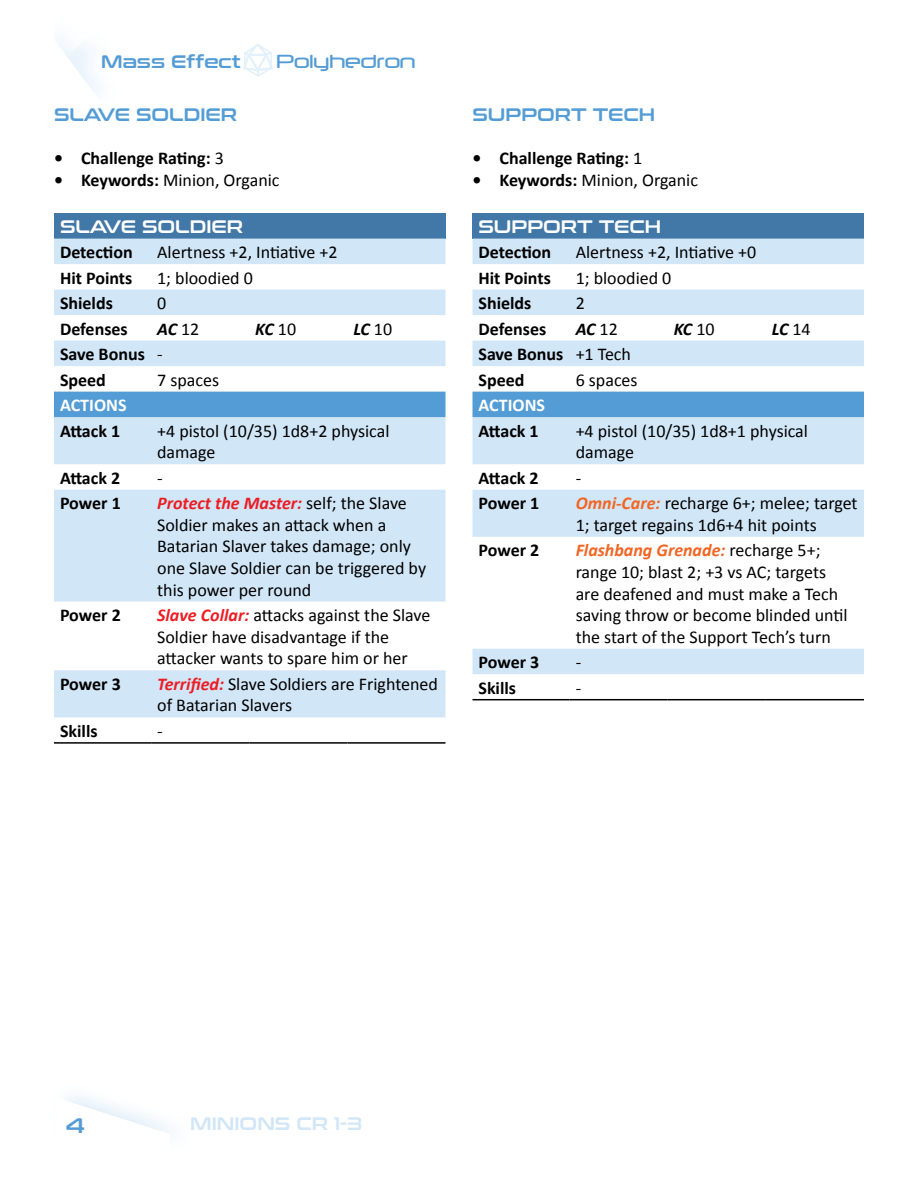
<style>
.page{position:relative;width:918px;height:1188px;background:#fff}
.page>*{position:absolute;margin:0;border:0;box-sizing:border-box;transform-origin:0 0}
.t1{font:21px "Conthrax Sb";color:#539cd5}
.t2{font:18px/21.6px "Calibri";color:#000}
.t3{font:700 18px/25.5px "Calibri";color:#000}
.t4{font:18px "Conthrax Sb";color:#539cd5}
.t5{font:italic 700 18px "Calibri";letter-spacing:-.025em;color:#000}
.t6{font:18px "Conthrax Sb";color:#fff}
.t7{font:700 18px "Calibri";color:#fff}
.t8{font:18px "Conthrax Sb";color:#d1e6f7}
.t9{font:18px "Neuropol";color:#539cd5}
.s1{font-weight:400}
.s2{font-weight:700}
.s3{font-weight:400;font-style:normal}
.s4{font-weight:700;font-style:italic;color:#ed1d24}
.s5{font-weight:700;font-style:italic;color:#f26522}
</style>
<div class="page">
<svg style="left:66px;top:1097px;width:104px;height:37px"></svg>
<svg style="left:57px;top:40px;width:42px;height:54px"></svg>
<svg style="left:243px;top:43px;width:30px;height:34px"></svg>
<div style="left:472px;top:214px;width:392px;height:25px;background:#4178a7"></div>
<svg style="left:472px;top:239px;width:392px;height:435px"></svg>
<div style="left:472px;top:392px;width:392px;height:25px;background:#539cd5"></div>
<hr style="left:472px;top:699px;width:98px;height:1px;background:#000">
<hr style="left:570px;top:699px;width:98px;height:1px;background:#000">
<hr style="left:668px;top:699px;width:98px;height:1px;background:#000">
<hr style="left:766px;top:699px;width:98px;height:1px;background:#000">
<div style="left:54px;top:214px;width:392px;height:25px;background:#4178a7"></div>
<svg style="left:54px;top:239px;width:392px;height:478px;fill:#d1e6f7"></svg>
<div style="left:54px;top:392px;width:392px;height:25px;background:#539cd5"></div>
<hr style="left:54px;top:742px;width:97px;height:2px;background:#000">
<hr style="left:151px;top:742px;width:98px;height:2px;background:#000">
<hr style="left:249px;top:742px;width:98px;height:2px;background:#000">
<hr style="left:347px;top:742px;width:99px;height:2px;background:#000">
<p class="t4" style="left:101px;top:51px;width:141px">Mass Effect</p>
<p class="t9" style="left:276px;top:50px;width:141px">Polyhedron</p>
<p class="t4" style="left:54px;top:104px;width:185px">SLAVE SOLDIER</p>
<p class="t3" style="left:54px;top:145px;width:171px">• Challenge Rating: <span class="s1">3</span></p>
<p class="t2" style="left:54px;top:169px;width:227px"><span class="s2">• Keywords:</span> Minion, Organic</p>
<p class="t6" style="left:60px;top:216px;width:185px">SLAVE SOLDIER</p>
<p class="t3" style="left:60px;top:239px;width:74px">Detection</p>
<p class="t2" style="left:157px;top:241px;width:182px">Alertness +2, Intiative +2</p>
<p class="t3" style="left:60px;top:265px;width:74px">Hit Points</p>
<p class="t2" style="left:157px;top:267px;width:97px">1; bloodied 0</p>
<p class="t3" style="left:60px;top:290px;width:54px">Shields</p>
<p class="t2" style="left:157px;top:292px;width:11px">0</p>
<p class="t3" style="left:60px;top:316px;width:69px">Defenses</p>
<p class="t5" style="left:157px;top:317px;width:44px">AC <span class="s3">12</span></p>
<p class="t5" style="left:255px;top:317px;width:42px">KC <span class="s3">10</span></p>
<p class="t5" style="left:353px;top:317px;width:40px">LC <span class="s3">10</span></p>
<p class="t3" style="left:60px;top:341px;width:104px">Save Bonus <span class="s1">-<br></span>Speed</p>
<p class="t2" style="left:157px;top:369px;width:63px">7 spaces</p>
<p class="t4" style="left:472px;top:104px;width:184px">SUPPORT TECH</p>
<p class="t3" style="left:472px;top:145px;width:171px">• Challenge Rating: <span class="s1">1</span></p>
<p class="t2" style="left:472px;top:169px;width:227px"><span class="s2">• Keywords:</span> Minion, Organic</p>
<p class="t6" style="left:478px;top:216px;width:184px">SUPPORT TECH</p>
<p class="t3" style="left:478px;top:239px;width:74px">Detection</p>
<p class="t2" style="left:576px;top:241px;width:182px">Alertness +2, Intiative +0</p>
<p class="t3" style="left:478px;top:265px;width:74px">Hit Points</p>
<p class="t2" style="left:576px;top:267px;width:97px">1; bloodied 0</p>
<p class="t3" style="left:478px;top:290px;width:54px">Shields</p>
<p class="t2" style="left:576px;top:292px;width:11px">2</p>
<p class="t3" style="left:478px;top:316px;width:69px">Defenses</p>
<p class="t5" style="left:576px;top:317px;width:44px">AC <span class="s3">12</span></p>
<p class="t5" style="left:674px;top:317px;width:42px">KC <span class="s3">10</span></p>
<p class="t5" style="left:772px;top:317px;width:40px">LC <span class="s3">14</span></p>
<p class="t3" style="left:478px;top:341px;width:154px">Save Bonus <span class="s1">+1 Tech<br></span>Speed</p>
<p class="t2" style="left:576px;top:369px;width:63px">6 spaces</p>
<p class="t7" style="left:60px;top:394px;width:68px">ACTIONS</p>
<p class="t3" style="left:60px;top:418px;width:62px">Attack 1</p>
<p class="t2" style="left:157px;top:420px;width:234px">+4 pistol (10/35) 1d8+2 physical damage</p>
<p class="t3" style="left:60px;top:465px;width:62px">Attack 2</p>
<p class="t2" style="left:157px;top:467px;width:7px">-</p>
<p class="t3" style="left:60px;top:490px;width:62px">Power 1</p>
<p class="t2" style="left:157px;top:492px;width:270px"><span class="s4">Protect the Master:</span> self; the Slave<br>Soldier makes an attack when a<br>Batarian Slaver takes damage; only one Slave Soldier can be triggered by this power per round</p>
<p class="t3" style="left:60px;top:602px;width:62px">Power 2</p>
<p class="t2" style="left:157px;top:604px;width:275px"><span class="s4">Slave Collar:</span> attacks against the Slave<br>Soldier have disadvantage if the attacker wants to spare him or her</p>
<p class="t3" style="left:60px;top:671px;width:62px">Power 3</p>
<p class="t2" style="left:157px;top:673px;width:282px"><span class="s4">Terrified:</span> Slave Soldiers are Frightened of Batarian Slavers</p>
<p class="t3" style="left:60px;top:718px;width:39px">Skills</p>
<p class="t2" style="left:157px;top:720px;width:7px">-</p>
<p class="t7" style="left:478px;top:394px;width:68px">ACTIONS</p>
<p class="t3" style="left:478px;top:418px;width:62px">Attack 1</p>
<p class="t2" style="left:576px;top:420px;width:234px">+4 pistol (10/35) 1d8+1 physical damage</p>
<p class="t3" style="left:478px;top:465px;width:62px">Attack 2</p>
<p class="t2" style="left:576px;top:467px;width:7px">-</p>
<p class="t3" style="left:478px;top:490px;width:62px">Power 1</p>
<p class="t2" style="left:576px;top:492px;width:283px"><span class="s5">Omni-Care:</span> recharge 6+; melee; target<br>1; target regains 1d6+4 hit points</p>
<p class="t3" style="left:478px;top:537px;width:62px">Power 2</p>
<p class="t2" style="left:576px;top:539px;width:274px"><span class="s5">Flashbang Grenade:</span> recharge 5+; range 10; blast 2; +3 vs AC; targets are deafened and must make a Tech saving throw or become blinded until the start of the Support Tech’s turn</p>
<p class="t3" style="left:478px;top:649px;width:62px">Power 3</p>
<p class="t2" style="left:576px;top:651px;width:7px">-</p>
<p class="t3" style="left:478px;top:675px;width:39px">Skills</p>
<p class="t2" style="left:576px;top:677px;width:7px">-</p>
<p class="t1" style="left:66px;top:1114px;width:21px">4</p>
<p class="t8" style="left:190px;top:1113px;width:173px">MINIONS CR 1-3</p>
</div>
